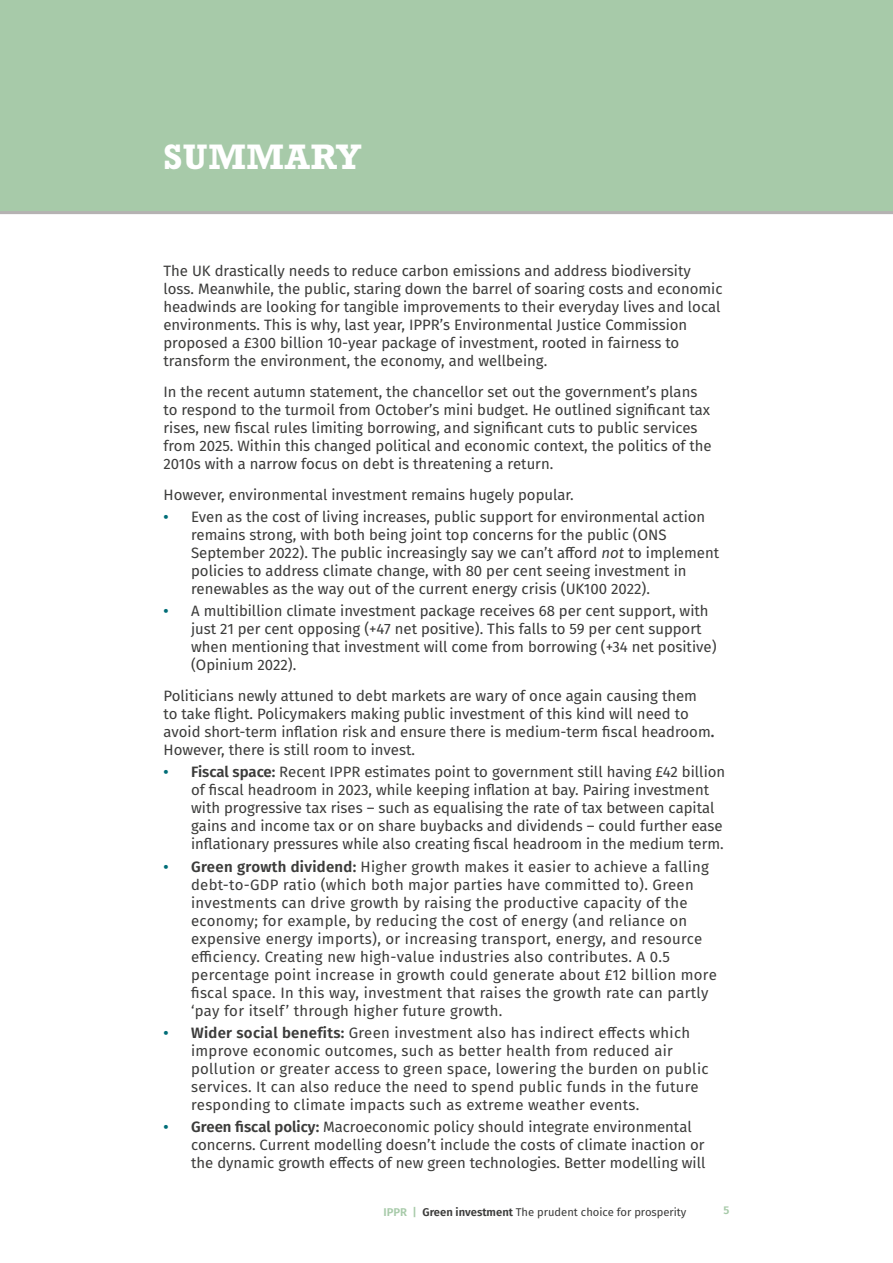
<style>
.page{position:relative;width:893px;height:1263px;background:#fff}
.page>*{position:absolute;margin:0;border:0;box-sizing:border-box;transform-origin:0 0}
.t1{font:700 36px "Rockwell Std";letter-spacing:.02em;color:#fff}
.t2{font:15px/18px "Fira Sans";color:#3c3c3b}
.t3{font:15px/18px "Fira Sans";letter-spacing:.02em;color:#3c3c3b}
.t4{font:11.25px "Fira Sans";color:#3c3c3b}
.t5{font:600 11.25px "Fira Sans";color:#a7caa9}
.s1{font-weight:600;color:#006d77}
.s2{font-style:italic}
.s3{font-weight:600}
.s4{font-weight:600;color:#a7caa9}
</style>
<div class="page">
<div style="left:0;top:0;width:893px;height:214px;background:#a7caa9"></div>
<h1 class="t1" style="left:163px;top:136px;width:199px">SUMMARY</h1>
<p class="t2" style="left:163px;top:262px;width:561px">The UK drastically needs to reduce carbon emissions and address biodiversity loss. Meanwhile, the public, staring down the barrel of soaring costs and economic headwinds are looking for tangible improvements to their everyday lives and local environments. This is why, last year, IPPR’s Environmental Justice Commission proposed a £300 billion 10-year package of investment, rooted in fairness to transform the environment, the economy, and wellbeing.</p>
<p class="t2" style="left:163px;top:382px;width:550px">In the recent autumn statement, the chancellor set out the government’s plans to respond to the turmoil from October’s mini budget. He outlined significant tax rises, new fiscal rules limiting borrowing, and significant cuts to public services from 2025. Within this changed political and economic context, the politics of the 2010s with a narrow focus on debt is threatening a return.</p>
<p class="t2" style="left:163px;top:485px;width:412px">However, environmental investment remains hugely popular.</p>
<p class="t2" style="left:191px;top:507px;width:529px;text-indent:-28px"><span class="s1">•</span> Even as the cost of living increases, public support for environmental action remains strong, with both being joint top concerns for the public (ONS September 2022). The public increasingly say we can’t afford <span class="s2">not</span> to implement policies to address climate change, with 80 per cent seeing investment in renewables as the way out of the current energy crisis (UK100 2022).</p>
<p class="t2" style="left:191px;top:602px;width:527px;text-indent:-28px"><span class="s1">•</span> A multibillion climate investment package receives 68 per cent support, with just 21 per cent opposing (+47 net positive). This falls to 59 per cent support when mentioning that investment will come from borrowing (+34 net positive) (Opinium 2022).</p>
<p class="t2" style="left:163px;top:686px;width:552px">Politicians newly attuned to debt markets are wary of once again causing them to take flight. Policymakers making public investment of this kind will need to avoid short-term inflation risk and ensure there is medium-term fiscal headroom<span class="s3">.<br></span>However, there is still room to invest.</p>
<p class="t2" style="left:191px;top:763px;width:536px;text-indent:-28px"><span class="s1">•</span> <span class="s3">Fiscal space:</span> Recent IPPR estimates point to government still having £42 billion of fiscal headroom in 2023, while keeping inflation at bay. Pairing investment with progressive tax rises – such as equalising the rate of tax between capital gains and income tax or on share buybacks and dividends – could further ease inflationary pressures while also creating fiscal headroom in the medium term.</p>
<p class="t3" style="left:191px;top:857px;width:527px;text-indent:-28px"><span class="s1">•</span> <span class="s3">Green growth dividend:</span> Higher growth makes it easier to achieve a falling debt-to-GDP ratio (which both major parties have committed to). Green investments can drive growth by raising the productive capacity of the economy; for example, by reducing the cost of energy (and reliance on expensive energy imports), or increasing transport, energy, and resource efficiency. Creating new high-value industries also contributes. A 0.5 percentage point increase in growth could generate about £12 billion more fiscal space. In this way, investment that raises the growth rate can partly ‘pay for itself’ through higher future growth.</p>
<p class="t3" style="left:191px;top:1023px;width:519px;text-indent:-28px"><span class="s1">•</span> <span class="s3">Wider social benefits:</span> Green investment also has indirect effects which improve economic outcomes, such as better health from reduced air pollution or greater access to green space, lowering the burden on public services. It can also reduce the need to spend public funds in the future responding to climate impacts such as extreme weather events.</p>
<p class="t2" style="left:191px;top:1117px;width:516px;text-indent:-28px"><span class="s1">•</span> <span class="s3">Green fiscal policy:</span> Macroeconomic policy should integrate environmental concerns. Current modelling doesn’t include the costs of climate inaction or the dynamic growth effects of new green technologies. Better modelling will</p>
<p class="t4" style="left:383px;top:1204px;width:305px"><span class="s4">IPPR |</span> <span class="s3">Green investment</span> The prudent choice for prosperity</p>
<p class="t5" style="left:724px;top:1201px;width:7px">5</p>
</div>
